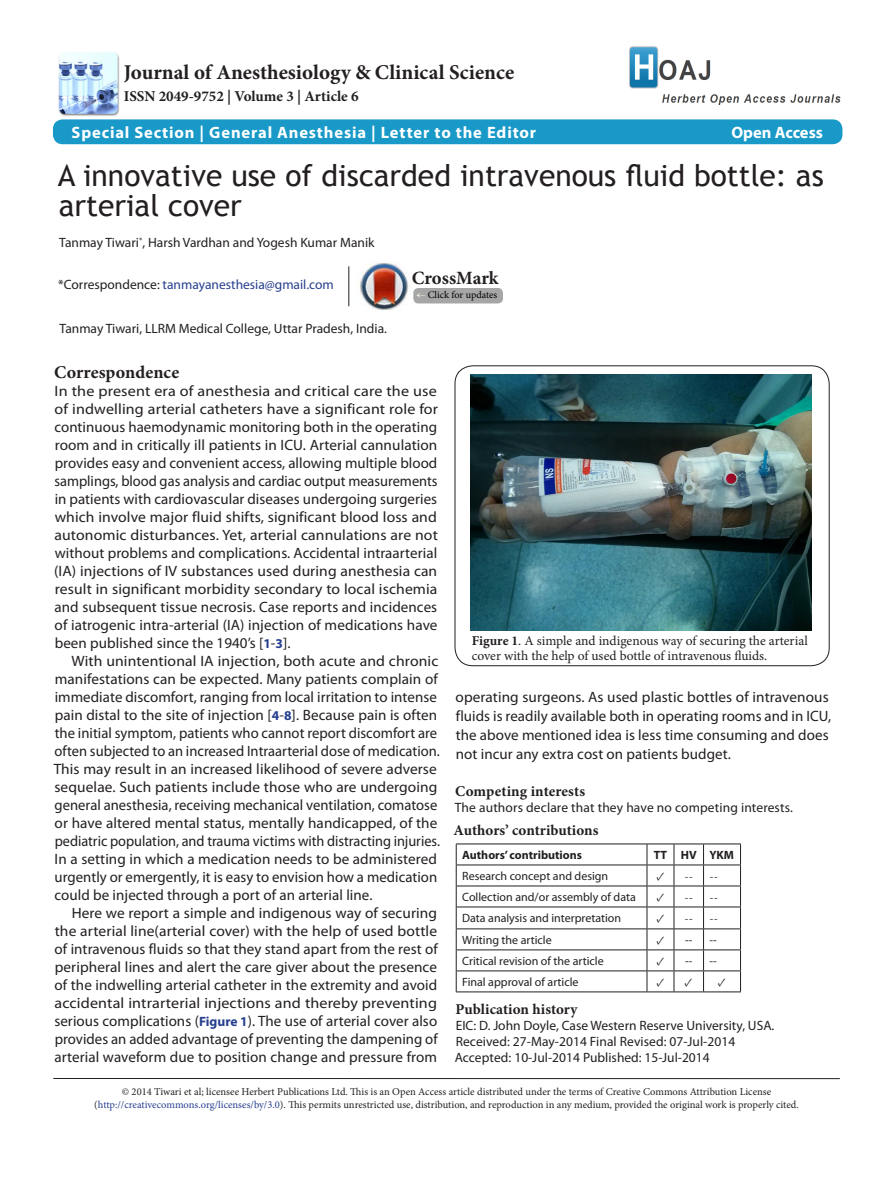
<style>
.page{position:relative;width:893px;height:1191px;background:#fff}
.page>*{position:absolute;margin:0;border:0;box-sizing:border-box;transform-origin:0 0}
.t1{font:30px/30px "Trebuchet MS";color:#231f20}
.t2{font:700 21px "Minion Pro";color:#231f20}
.t3{font:700 18.75px "Minion Pro";color:#231f20}
.t4{font:700 18px "Minion Pro";letter-spacing:.005em;color:#231f20}
.t5{font:700 16.5px "Myriad Pro";letter-spacing:.05em;color:#fff}
.t6{font:700 16.5px "Myriad Pro";color:#fff}
.t7{font:15px/18px "Myriad Pro";letter-spacing:.005em;color:#231f20;text-align:justify;scale:1.07 1}
.t8{font:15px/18px "Myriad Pro";letter-spacing:.005em;color:#231f20;scale:1.05 1}
.t9{font:15px/18px "Myriad Pro";letter-spacing:.005em;color:#231f20;text-align:justify}
.t10{font:700 15px "Minion Pro";color:#231f20}
.t11{font:13.5px/15.9px "Myriad Pro";color:#231f20}
.t12{font:13.5px/15px "Minion Pro";color:#231f20}
.t13{font:13.5px "Myriad Pro";color:#253f8e}
.t14{font:12px "Myriad Pro";color:#231f20}
.t15{font:700 12px "Myriad Pro";color:#231f20}
.t16{font:12px "Minion Pro";color:#231f20}
.t17{font:10.5px/12.6px "Minion Pro";color:#231f20;text-align:center}
.t18{font:10.2px "Minion Pro";letter-spacing:-.005em;color:#000}
.s1{color:#231f20}
.s2{font-size:10.5px;color:#eeece1}
.s3{font-weight:700;font-size:13.5px;color:#253f8e}
.s4{font-weight:700}
.s5{font-family:"Minion Pro"}
.s6{color:#253f8e}
</style>
<div class="page">
<img style="left:629px;top:46px;width:212px;height:59px">
<div style="left:54px;top:120px;width:788px;height:23px;background:#1899c8;border-radius:9px"></div>
<div style="left:53px;top:119px;width:789px;height:25px;border:2px solid #1899c8;border-radius:9px"></div>
<hr style="left:53px;top:1078px;width:787px;height:1px;background:#231f20">
<img style="left:58px;top:52px;width:61px;height:64px">
<hr style="left:456px;top:843px;width:191px;height:1px;background:#231f20">
<hr style="left:703px;top:843px;width:38px;height:1px;background:#231f20">
<hr style="left:456px;top:864px;width:191px;height:1px;background:#231f20">
<hr style="left:703px;top:864px;width:38px;height:1px;background:#231f20">
<hr style="left:456px;top:885px;width:191px;height:1px;background:#231f20">
<hr style="left:703px;top:885px;width:38px;height:1px;background:#231f20">
<hr style="left:456px;top:906px;width:191px;height:1px;background:#231f20">
<hr style="left:703px;top:906px;width:38px;height:1px;background:#231f20">
<hr style="left:456px;top:928px;width:191px;height:1px;background:#231f20">
<hr style="left:703px;top:928px;width:38px;height:1px;background:#231f20">
<hr style="left:456px;top:949px;width:191px;height:1px;background:#231f20">
<hr style="left:703px;top:949px;width:38px;height:1px;background:#231f20">
<hr style="left:456px;top:970px;width:191px;height:1px;background:#231f20">
<svg style="left:456px;top:844px;width:1px;height:147px"></svg>
<hr style="left:703px;top:970px;width:38px;height:1px;background:#231f20">
<svg style="left:740px;top:844px;width:1px;height:147px"></svg>
<hr style="left:456px;top:991px;width:191px;height:1px;background:#231f20">
<svg style="left:647px;top:843px;width:57px;height:149px"></svg>
<hr style="left:703px;top:991px;width:38px;height:1px;background:#231f20">
<img style="left:470px;top:375px;width:341px;height:255px">
<div style="left:455px;top:365px;width:375px;height:301px;border:1px solid #231f20;border-radius:18px"></div>
<hr style="left:349px;top:266px;width:1px;height:40px;background:#231f20">
<img style="left:360px;top:261px;width:51px;height:49px">
<div style="left:414px;top:288px;width:88px;height:15px;background:#a6a6a6;border-radius:4px"></div>
<div style="left:414px;top:288px;width:89px;height:15px;border:1px solid #a6a6a6;border-radius:4px"></div>
<div style="left:416px;top:291px;width:84px;height:11px;background:#a6a6a6"></div>
<h2 class="t2" style="left:124px;top:57px;width:392px">Journal of Anesthesiology &amp; Clinical Science</h2>
<p class="t10" style="left:124px;top:86px;width:236px">ISSN 2049-9752 | Volume 3 | Article 6</p>
<p class="t5" style="left:72px;top:122px;width:466px">Special Section | General Anesthesia | Letter to the Editor</p>
<p class="t6" style="left:731px;top:122px;width:93px">Open Access</p>
<h1 class="t1" style="left:58px;top:160px;width:767px">A innovative use of discarded intravenous fluid bottle: as arterial cover</h1>
<p class="t11" style="left:59px;top:235px;width:317px">Tanmay Tiwari<sup>*</sup>, Harsh Vardhan and Yogesh Kumar Manik</p>
<p class="t13" style="left:58px;top:276px;width:277px"><span class="s1">*Correspondence:</span> tanmayanesthesia@gmail.com</p>
<p class="t11" style="left:60px;top:321px;width:329px">Tanmay Tiwari, LLRM Medical College, Uttar Pradesh, India.</p>
<p class="t3" style="left:412px;top:264px;width:88px">CrossMark</p>
<p class="t18" style="left:416px;top:288px;width:83px"><span class="s2">←</span> Click for updates</p>
<p class="t4" style="left:54px;top:360px;width:126px">Correspondence</p>
<p class="t7" style="left:54px;top:382px;width:360px">In the present era of anesthesia and critical care the use of indwelling arterial catheters have a significant role for continuous haemodynamic monitoring both in the operating room and in critically ill patients in ICU. Arterial cannulation provides easy and convenient access, allowing multiple blood samplings, blood gas analysis and cardiac output measurements in patients with cardiovascular diseases undergoing surgeries which involve major fluid shifts, significant blood loss and autonomic disturbances. Yet, arterial cannulations are not without problems and complications. Accidental intraarterial (IA) injections of IV substances used during anesthesia can result in significant morbidity secondary to local ischemia and subsequent tissue necrosis. Case reports and incidences of iatrogenic intra-arterial (IA) injection of medications have been published since the 1940’s [<span class="s3">1</span>-<span class="s3">3</span>].</p>
<p class="t8" style="left:54px;top:652px;width:369px;text-indent:18px">With unintentional IA injection, both acute and chronic manifestations can be expected. Many patients complain of immediate discomfort, ranging from local irritation to intense pain distal to the site of injection [<span class="s3">4</span>-<span class="s3">8</span>]. Because pain is often the initial symptom, patients who cannot report discomfort are often subjected to an increased Intraarterial dose of medication.<br>This may result in an increased likelihood of severe adverse sequelae. Such patients include those who are undergoing general anesthesia, receiving mechanical ventilation, comatose or have altered mental status, mentally handicapped, of the pediatric population, and trauma victims with distracting injuries.<br>In a setting in which a medication needs to be administered urgently or emergently, it is easy to envision how a medication could be injected through a port of an arterial line.</p>
<p class="t9" style="left:54px;top:904px;width:385px;text-indent:17px">Here we report a simple and indigenous way of securing the arterial line(arterial cover) with the help of used bottle of intravenous fluids so that they stand apart from the rest of peripheral lines and alert the care giver about the presence of the indwelling arterial catheter in the extremity and avoid accidental intrarterial injections and thereby preventing serious complications (<span class="s3">Figure 1</span>). The use of arterial cover also provides an added advantage of preventing the dampening of arterial waveform due to position change and pressure from</p>
<p class="t12" style="left:472px;top:633px;width:337px"><span class="s4">Figure 1</span>. A simple and indigenous way of securing the arterial cover with the help of used bottle of intravenous fluids.</p>
<p class="t9" style="left:456px;top:687px;width:377px;line-height:18.9px;text-align:left">operating surgeons. As used plastic bottles of intravenous fluids is readily available both in operating rooms and in ICU, the above mentioned idea is less time consuming and does not incur any extra cost on patients budget.</p>
<p class="t10" style="left:455px;top:781px;width:131px">Competing interests</p>
<p class="t11" style="left:455px;top:799px;width:339px">The authors declare that they have no competing interests.</p>
<p class="t10" style="left:454px;top:820px;width:146px">Authors’ contributions</p>
<p class="t15" style="left:462px;top:847px;width:121px">Authors’ contributions</p>
<p class="t15" style="left:654px;top:847px;width:82px">TT HV YKM</p>
<p class="t14" style="left:462px;top:868px;width:148px">Research concept and design</p>
<p class="t16" style="left:656px;top:868px;width:38px">✓ --</p>
<p class="t16" style="left:709px;top:868px;width:10px">--</p>
<p class="t14" style="left:462px;top:889px;width:175px">Collection and/or assembly of data</p>
<p class="t16" style="left:656px;top:889px;width:38px">✓ --</p>
<p class="t16" style="left:709px;top:889px;width:10px">--</p>
<p class="t14" style="left:462px;top:910px;width:160px">Data analysis and interpretation</p>
<p class="t16" style="left:656px;top:910px;width:38px">✓ --</p>
<p class="t16" style="left:709px;top:910px;width:10px">--</p>
<p class="t14" style="left:462px;top:932px;width:91px">Writing the article</p>
<p class="t14" style="left:656px;top:932px;width:38px"><span class="s5">✓</span> --</p>
<p class="t14" style="left:709px;top:932px;width:9px">--</p>
<p class="t14" style="left:462px;top:953px;width:143px">Critical revision of the article</p>
<p class="t14" style="left:656px;top:953px;width:38px"><span class="s5">✓</span> --</p>
<p class="t14" style="left:709px;top:953px;width:9px">--</p>
<p class="t14" style="left:462px;top:974px;width:118px">Final approval of article</p>
<p class="t16" style="left:656px;top:974px;width:38px">✓ ✓</p>
<p class="t16" style="left:718px;top:974px;width:10px">✓</p>
<p class="t10" style="left:455px;top:998px;width:124px">Publication history</p>
<p class="t11" style="left:455px;top:1017px;width:321px">EIC: D. John Doyle, Case Western Reserve University, USA.<br>Received: 27-May-2014 Final Revised: 07-Jul-2014<br>Accepted: 10-Jul-2014 Published: 15-Jul-2014</p>
<p class="t17" style="left:94px;top:1085px;width:706px">© 2014 Tiwari et al; licensee Herbert Publications Ltd. This is an Open Access article distributed under the terms of Creative Commons Attribution License (<span class="s6">http://creativecommons.org/licenses/by/3.0</span>). This permits unrestricted use, distribution, and reproduction in any medium, provided the original work is properly cited.</p>
</div>
